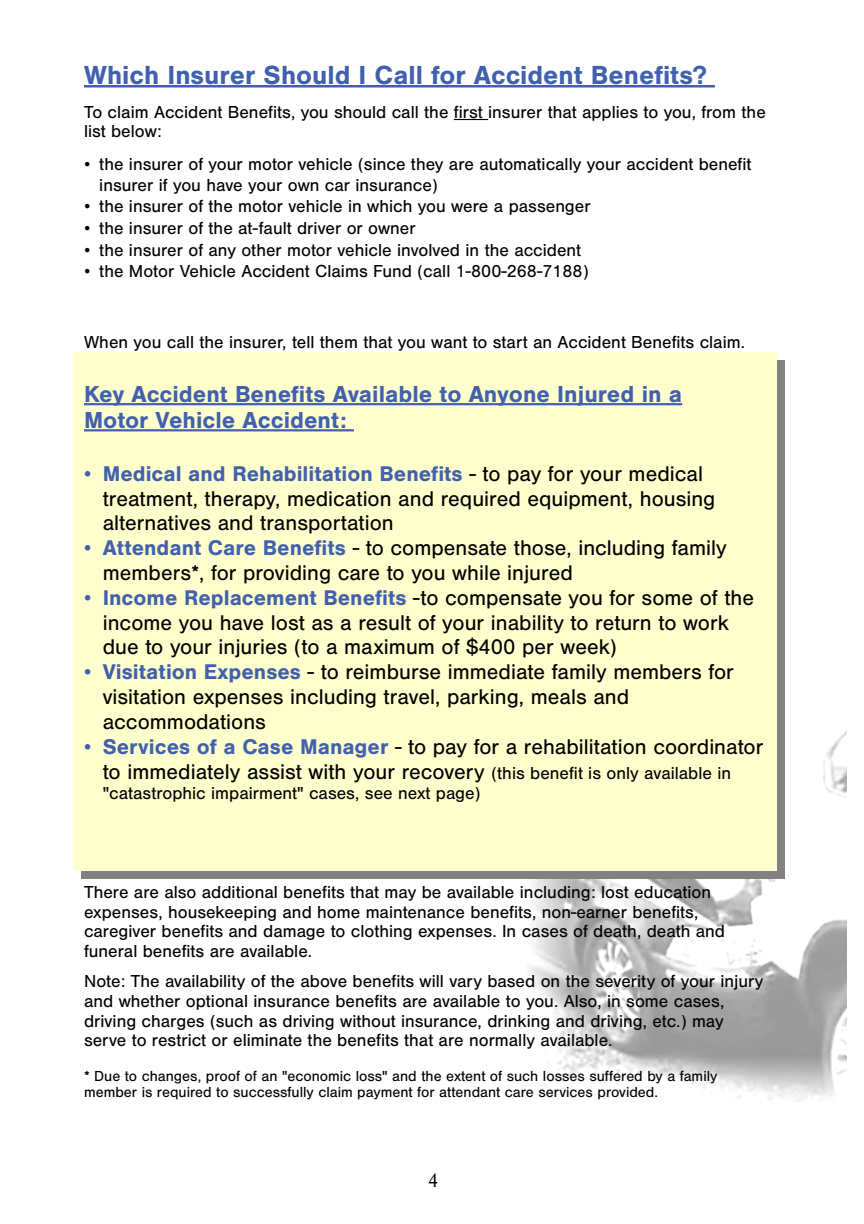
<style>
.page{position:relative;width:864px;height:1224px;background:#fff}
.page>*{position:absolute;margin:0;border:0;box-sizing:border-box;transform-origin:0 0}
.t1{font:700 27.2px "Nimbus San";color:#4160ae}
.t2{font:700 24px/26.2px "Nimbus San";color:#4160ae}
.t3{font:22px/24.8px "Nimbus San";color:#000}
.t4{font:20px "Nimbus Rom D";color:#000}
.t5{font:18px/19.6px "Nimbus San";color:#000}
.t6{font:15.2px/16.4px "Nimbus San";color:#000}
.s1{font-family:"Times New Roman"}
.s2{font-family:"Times New Roman";color:#4160ae}
.s3{font-weight:700;color:#4160ae}
.s4{font-size:18px}
</style>
<div class="page">
<img style="left:432px;top:731px;width:414px;height:371px">
<div style="left:81px;top:360px;width:704px;height:518px;background:#818181"></div>
<div style="left:73px;top:352px;width:704px;height:518px;background:#ffffcd"></div>
<hr style="left:84px;top:85px;width:631px;height:3px;background:#4160ae">
<hr style="left:454px;top:119px;width:34px;height:1px;background:#000">
<hr style="left:84px;top:403px;width:598px;height:2px;background:#4160ae">
<hr style="left:84px;top:429px;width:270px;height:2px;background:#4160ae">
<h1 class="t1" style="left:84px;top:59px;width:624px">Which Insurer Should I Call for Accident Benefits?</h1>
<p class="t5" style="left:84px;top:102px;width:683px">To claim Accident Benefits, you should call the first insurer that applies to you, from the list below:</p>
<p class="t5" style="left:99px;top:153px;width:654px;line-height:21.2px;text-indent:-15px"><span class="s1">•</span> the insurer of your motor vehicle (since they are automatically your accident benefit insurer if you have your own car insurance)</p>
<p class="t5" style="left:84px;top:197px;width:508px"><span class="s1">•</span> the insurer of the motor vehicle in which you were a passenger</p>
<p class="t5" style="left:84px;top:219px;width:333px"><span class="s1">•</span> the insurer of the at-fault driver or owner</p>
<p class="t5" style="left:84px;top:240px;width:499px"><span class="s1">•</span> the insurer of any other motor vehicle involved in the accident</p>
<p class="t5" style="left:84px;top:262px;width:506px"><span class="s1">•</span> the Motor Vehicle Accident Claims Fund (call 1-800-268-7188)</p>
<p class="t5" style="left:84px;top:332px;width:663px">When you call the insurer, tell them that you want to start an Accident Benefits claim.</p>
<h2 class="t2" style="left:84px;top:381px;width:600px">Key Accident Benefits Available to Anyone Injured in a<br>Motor Vehicle Accident:</h2>
<p class="t3" style="left:103px;top:462px;width:614px;text-indent:-19px"><span class="s2">•</span> <span class="s3">Medical and Rehabilitation Benefits</span> - to pay for your medical treatment, therapy, medication and required equipment, housing alternatives and transportation</p>
<p class="t3" style="left:103px;top:536px;width:626px;text-indent:-19px"><span class="s2">•</span> <span class="s3">Attendant Care Benefits</span> - to compensate those, including family members*, for providing care to you while injured</p>
<p class="t3" style="left:103px;top:586px;width:653px;text-indent:-19px"><span class="s2">•</span> <span class="s3">Income Replacement Benefits</span> -to compensate you for some of the income you have lost as a result of your inability to return to work due to your injuries (to a maximum of $400 per week)</p>
<p class="t3" style="left:103px;top:660px;width:633px;text-indent:-19px"><span class="s2">•</span> <span class="s3">Visitation Expenses</span> - to reimburse immediate family members for visitation expenses including travel, parking, meals and accommodations</p>
<p class="t3" style="left:103px;top:735px;width:662px;text-indent:-19px"><span class="s2">•</span> <span class="s3">Services of a Case Manager</span> - to pay for a rehabilitation coordinator to immediately assist with your recovery <span class="s4">(this benefit is only available in</span></p>
<p class="t5" style="left:103px;top:783px;width:379px">"catastrophic impairment" cases, see next page)</p>
<p class="t5" style="left:84px;top:883px;width:643px">There are also additional benefits that may be available including: lost education expenses, housekeeping and home maintenance benefits, non-earner benefits, caregiver benefits and damage to clothing expenses. In cases of death, death and funeral benefits are available.</p>
<p class="t5" style="left:84px;top:972px;width:681px">Note: The availability of the above benefits will vary based on the severity of your injury and whether optional insurance benefits are available to you. Also, in some cases, driving charges (such as driving without insurance, drinking and driving, etc.) may serve to restrict or eliminate the benefits that are normally available.</p>
<p class="t6" style="left:84px;top:1068px;width:635px">* Due to changes, proof of an "economic loss" and the extent of such losses suffered by a family member is required to successfully claim payment for attendant care services provided.</p>
<p class="t4" style="left:428px;top:1167px;width:11px">4</p>
</div>
